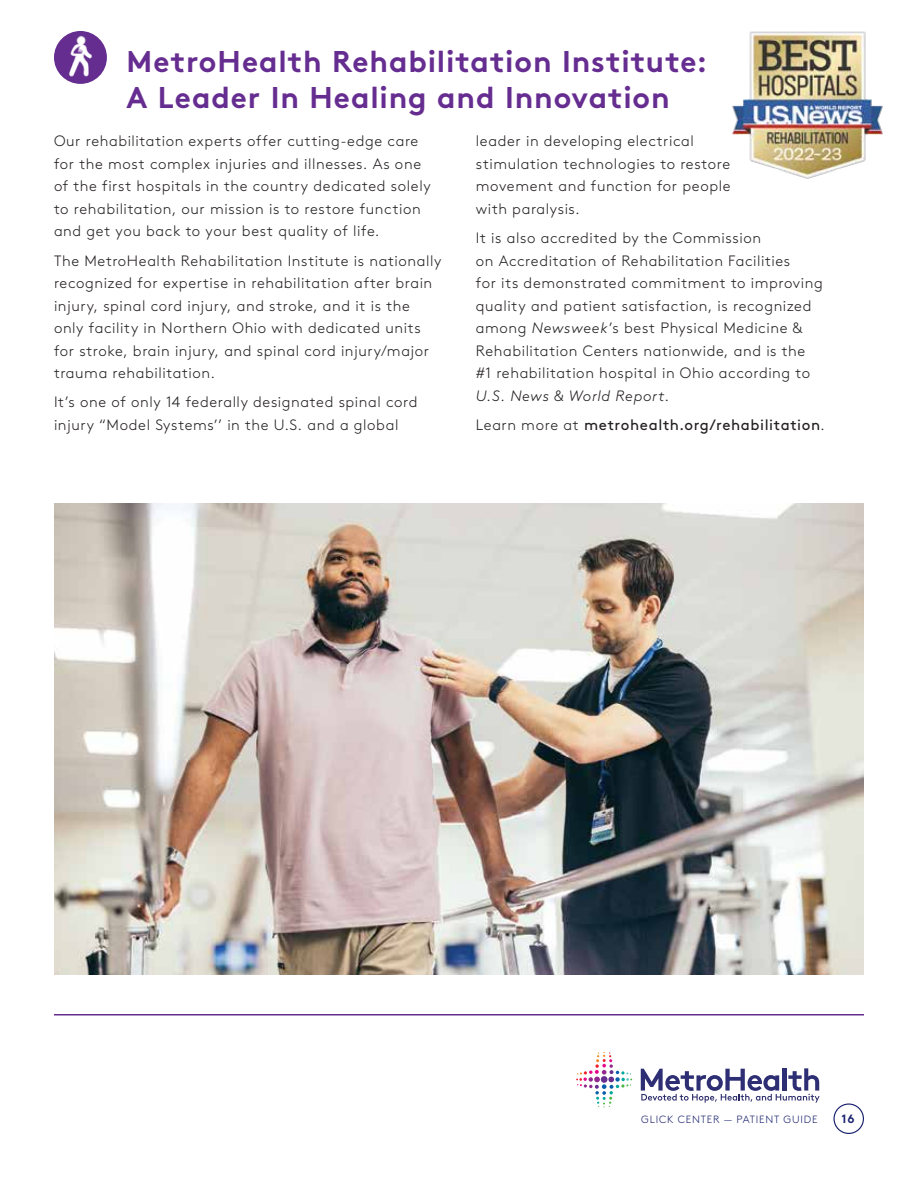
<style>
.page{position:relative;width:918px;height:1188px;background:#fff}
.page>*{position:absolute;margin:0;border:0;box-sizing:border-box;transform-origin:0 0}
.t1{font:700 30px/36px "Brown";letter-spacing:.025em;color:#662d91}
.t2{font:300 15px/22.5px "Brown";letter-spacing:.04em;color:#231f20}
.t3{font:15px "Brown";letter-spacing:.04em;color:#231f20}
.t4{font:700 12px "Brown";color:#19226d}
.t5{font:300 10.5px "Brown";letter-spacing:.08em;color:#19226d}
.s1{font-style:italic}
.s2{font-weight:300}
</style>
<div class="page">
<div style="left:833px;top:1103px;width:31px;height:31px;border:1px solid #19226d;border-radius:50%"></div>
<hr style="left:54px;top:1014px;width:810px;height:2px;background:#662d91">
<svg style="left:576px;top:1052px;width:56px;height:55px"></svg>
<div style="left:601px;top:1076px;width:7px;height:7px;background:#662f8f;border-radius:50%"></div>
<svg style="left:641px;top:1068px;width:179px;height:35px"></svg>
<img style="left:54px;top:503px;width:809px;height:471px">
<img style="left:732px;top:31px;width:151px;height:148px">
<div style="left:54px;top:31px;width:53px;height:53px;background:#662d91;border-radius:50%"></div>
<img style="left:59px;top:35px;width:43px;height:42px">
<h1 class="t1" style="left:127px;top:41px;width:582px">MetroHealth Rehabilitation Institute:<br>A Leader In Healing and Innovation</h1>
<p class="t2" style="left:54px;top:129px;width:378px">Our rehabilitation experts offer cutting-edge care for the most complex injuries and illnesses. As one of the first hospitals in the country dedicated solely to rehabilitation, our mission is to restore function and get you back to your best quality of life.</p>
<p class="t2" style="left:54px;top:248px;width:389px">The MetroHealth Rehabilitation Institute is nationally recognized for expertise in rehabilitation after brain injury, spinal cord injury, and stroke, and it is the only facility in Northern Ohio with dedicated units for stroke, brain injury, and spinal cord injury/major trauma rehabilitation.</p>
<p class="t2" style="left:54px;top:390px;width:365px">It’s one of only 14 federally designated spinal cord injury “Model Systems’’ in the U.S. and a global</p>
<p class="t2" style="left:476px;top:129px;width:256px">leader in developing electrical stimulation technologies to restore movement and function for people with paralysis.</p>
<p class="t2" style="left:476px;top:225px;width:349px">It is also accredited by the Commission<br>on Accreditation of Rehabilitation Facilities<br>for its demonstrated commitment to improving quality and patient satisfaction, is recognized among <span class="s1">Newsweek</span>’s best Physical Medicine &amp; Rehabilitation Centers nationwide, and is the #1 rehabilitation hospital in Ohio according to <span class="s1">U.S. News &amp; World Report</span>.</p>
<p class="t3" style="left:476px;top:413px;width:350px"><span class="s2">Learn more at</span> metrohealth.org/rehabilitation<span class="s2">.</span></p>
<p class="t5" style="left:641px;top:1112px;width:178px">GLICK CENTER — PATIENT GUIDE</p>
<p class="t4" style="left:841px;top:1110px;width:15px">16</p>
</div>
